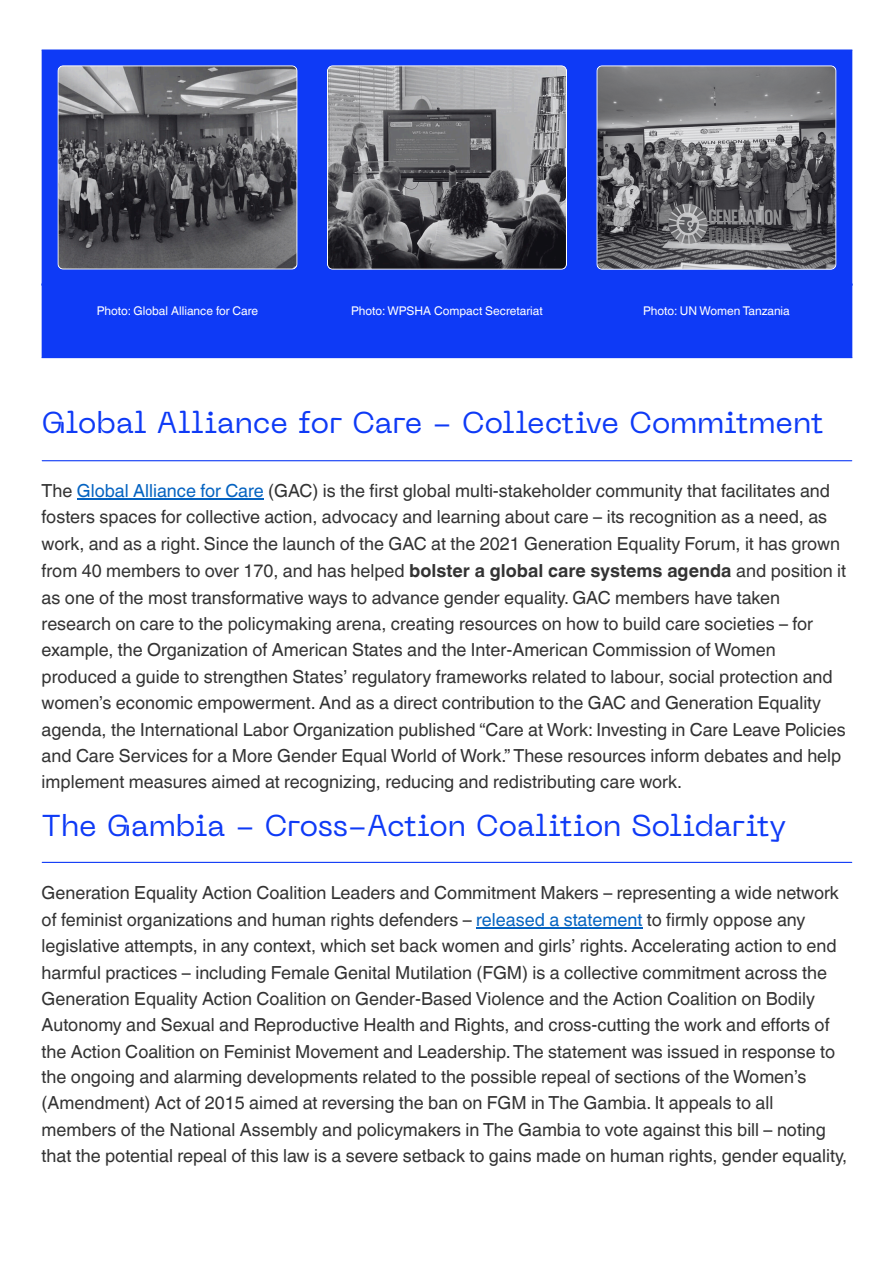
<style>
.page{position:relative;width:894px;height:1263px;background:#fff}
.page>*{position:absolute;margin:0;border:0;box-sizing:border-box;transform-origin:0 0}
.t1{font:30px "PP Neue Machina";letter-spacing:-.015em;color:#0e3af6}
.t2{font:18px/26.4px "Helvetica World";color:#333}
.t3{font:12px "Helvetica World";color:#fff}
.s1{color:#0563c1}
.s2{font-weight:700}
</style>
<div class="page">
<hr style="left:77px;top:498px;width:187px;height:2px;background:#0563c1">
<hr style="left:476px;top:927px;width:166px;height:1px;background:#0563c1">
<div style="left:44px;top:52px;width:805px;height:304px;background:#0e3af6"></div>
<svg style="left:57px;top:65px;width:240px;height:205px;background:#60616b"></svg>
<svg style="left:327px;top:65px;width:239px;height:205px;background:#757579"></svg>
<svg style="left:596px;top:65px;width:240px;height:205px;background:#71727b"></svg>
<hr style="left:42px;top:52px;width:2px;height:304px;background:#0e3af6">
<hr style="left:311px;top:52px;width:2px;height:304px;background:#0e3af6">
<hr style="left:580px;top:52px;width:2px;height:304px;background:#0e3af6">
<hr style="left:849px;top:52px;width:3px;height:304px;background:#0e3af6">
<hr style="left:42px;top:50px;width:810px;height:2px;background:#0e3af6">
<hr style="left:42px;top:283px;width:810px;height:3px;background:#0e3af6">
<hr style="left:42px;top:356px;width:810px;height:2px;background:#0e3af6">
<hr style="left:42px;top:460px;width:809px;height:1px;background:#0e3af6">
<hr style="left:42px;top:862px;width:809px;height:1px;background:#0e3af6">
<p class="t3" style="left:97px;top:304px;width:163px">Photo: Global Alliance for Care</p>
<p class="t3" style="left:351px;top:304px;width:193px">Photo:WPSHA Compact Secretariat</p>
<p class="t3" style="left:643px;top:304px;width:148px">Photo: UN Women Tanzania</p>
<h3 class="t1" style="left:42px;top:411px;width:783px">Global Alliance for Care - Collective Commitment</h3>
<p class="t2" style="left:42px;top:478px;width:805px">The <span class="s1">Global Alliance for Care</span> (GAC) is the first global multi-stakeholder community that facilitates and fosters spaces for collective action, advocacy and learning about care – its recognition as a need, as work, and as a right. Since the launch of the GAC at the 2021 Generation Equality Forum, it has grown from 40 members to over 170, and has helped <span class="s2">bolster a global care systems agenda</span> and position it as one of the most transformative ways to advance gender equality. GAC members have taken research on care to the policymaking arena, creating resources on how to build care societies – for example, the Organization of American States and the Inter-American Commission of Women produced a guide to strengthen States’ regulatory frameworks related to labour, social protection and women’s economic empowerment. And as a direct contribution to the GAC and Generation Equality agenda, the International Labor Organization published “Care at Work: Investing in Care Leave Policies and Care Services for a More Gender Equal World of Work.” These resources inform debates and help implement measures aimed at recognizing, reducing and redistributing care work.</p>
<h3 class="t1" style="left:42px;top:814px;width:746px">The Gambia - Cross-Action Coalition Solidarity</h3>
<p class="t2" style="left:42px;top:879px;width:806px">Generation Equality Action Coalition Leaders and Commitment Makers – representing a wide network of feminist organizations and human rights defenders – <span class="s1">released a statement</span> to firmly oppose any legislative attempts, in any context, which set back women and girls’ rights. Accelerating action to end harmful practices – including Female Genital Mutilation (FGM) is a collective commitment across the Generation Equality Action Coalition on Gender-Based Violence and the Action Coalition on Bodily Autonomy and Sexual and Reproductive Health and Rights, and cross-cutting the work and efforts of the Action Coalition on Feminist Movement and Leadership.The statement was issued in response to the ongoing and alarming developments related to the possible repeal of sections of the Women’s (Amendment) Act of 2015 aimed at reversing the ban on FGM in The Gambia. It appeals to all members of the National Assembly and policymakers in The Gambia to vote against this bill – noting that the potential repeal of this law is a severe setback to gains made on human rights, gender equality,</p>
</div>
